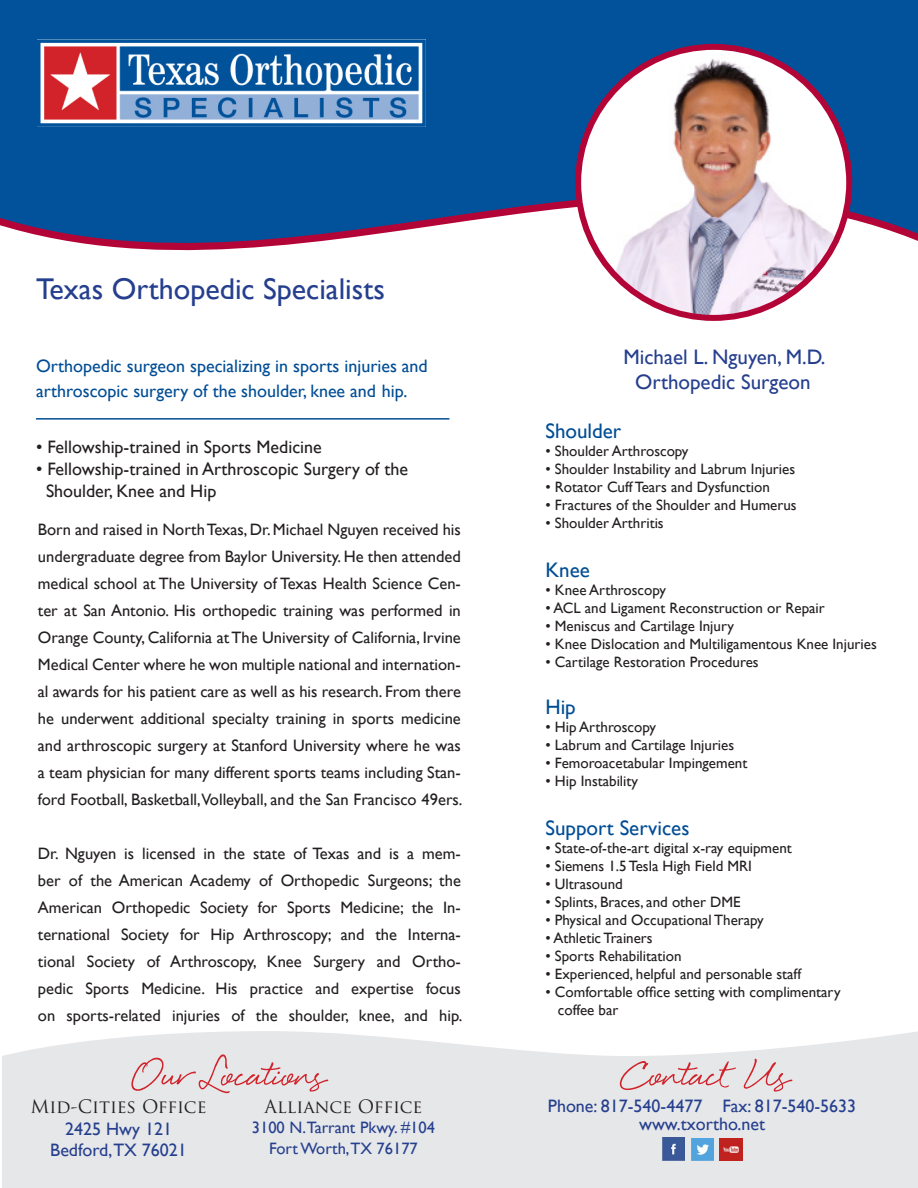
<style>
.page{position:relative;width:918px;height:1188px;background:#fff}
.page>*{position:absolute;margin:0;border:0;box-sizing:border-box;transform-origin:0 0}
.t1{font:63px "Eye Catching Pro";color:#d1232a}
.t2{font:30px "Gill Sans";color:#253f8e}
.t3{font:21px "Gill Sans";color:#253f8e}
.t4{font:21px "Gill Sans";color:#014d95}
.t5{font:18px "Gill Sans";color:#231f20}
.t6{font:18px/25.2px "Gill Sans";color:#014d95}
.t7{font:18px "Gill Sans";color:#253f8e}
.t8{font:18px "Trajan Pro";color:#231f20}
.t9{font:16.5px/27px "Gill Sans";color:#231f20;text-align:justify}
.t10{font:16.5px "Gill Sans";color:#253f8e}
.t11{font:15px "Gill Sans";color:#231f20}
</style>
<div class="page">
<svg style="left:1px;top:0;width:917px;height:252px;background:#1b5c9d"></svg>
<img style="left:578px;top:47px;width:271px;height:271px;border-radius:136px">
<div style="left:575px;top:44px;width:277px;height:277px;border:6px solid #b30437;border-radius:50%"></div>
<hr style="left:36px;top:418px;width:413px;height:2px;background:#014d95">
<img style="left:38px;top:39px;width:387px;height:87px">
<svg style="left:2px;top:1031px;width:916px;height:157px;background:#e7e8ea"></svg>
<img style="left:662px;top:1138px;width:23px;height:22px">
<img style="left:691px;top:1138px;width:23px;height:23px">
<img style="left:719px;top:1138px;width:23px;height:23px">
<p class="t2" style="left:36px;top:271px;width:350px">Texas Orthopedic Specialists</p>
<p class="t6" style="left:36px;top:354px;width:393px">Orthopedic surgeon specializing in sports injuries and arthroscopic surgery of the shoulder, knee and hip.</p>
<p class="t5" style="left:36px;top:437px;width:287px">• Fellowship-trained in Sports Medicine</p>
<p class="t5" style="left:36px;top:459px;width:374px">• Fellowship-trained in Arthroscopic Surgery of the</p>
<p class="t5" style="left:46px;top:480px;width:172px">Shoulder, Knee and Hip</p>
<p class="t9" style="left:38px;top:516px;width:426px">Born and raised in North Texas, Dr. Michael Nguyen received his undergraduate degree from Baylor University. He then attended medical school at The University of Texas Health Science Cen&shy;ter at San Antonio. His orthopedic training was performed in Orange County, California at The University of California, Irvine Medical Center where he won multiple national and internation&shy;al awards for his patient care as well as his research. From there he underwent additional specialty training in sports medicine and arthroscopic surgery at Stanford University where he was a team physician for many different sports teams including Stan&shy;ford Football, Basketball,Volleyball, and the San Francisco 49ers.</p>
<p class="t9" style="left:38px;top:840px;width:426px">Dr. Nguyen is licensed in the state of Texas and is a mem&shy;ber of the American Academy of Orthopedic Surgeons; the American Orthopedic Society for Sports Medicine; the In&shy;ternational Society for Hip Arthroscopy; and the Interna&shy;tional Society of Arthroscopy, Knee Surgery and Ortho&shy;pedic Sports Medicine. His practice and expertise focus on sports-related injuries of the shoulder, knee, and hip.</p>
<p class="t1" style="left:131px;top:1049px;width:193px">Our Locations</p>
<p class="t8" style="left:31px;top:1095px;width:177px">Mid-Cities Office</p>
<p class="t7" style="left:65px;top:1118px;width:108px">2425 Hwy 121</p>
<p class="t7" style="left:50px;top:1139px;width:138px">Bedford,TX 76021</p>
<p class="t8" style="left:265px;top:1095px;width:159px">Alliance Office</p>
<p class="t10" style="left:252px;top:1118px;width:185px">3100 N.Tarrant Pkwy. #104</p>
<p class="t10" style="left:269px;top:1139px;width:150px">Fort Worth,TX 76177</p>
<p class="t3" style="left:623px;top:344px;width:204px">Michael L. Nguyen, M.D.</p>
<p class="t3" style="left:635px;top:370px;width:177px">Orthopedic Surgeon</p>
<p class="t4" style="left:545px;top:418px;width:77px">Shoulder</p>
<p class="t11" style="left:545px;top:442px;width:145px">• Shoulder Arthroscopy</p>
<p class="t11" style="left:545px;top:460px;width:251px">• Shoulder Instability and Labrum Injuries</p>
<p class="t11" style="left:545px;top:478px;width:226px">• Rotator Cuff Tears and Dysfunction</p>
<p class="t11" style="left:545px;top:496px;width:253px">• Fractures of the Shoulder and Humerus</p>
<p class="t11" style="left:545px;top:514px;width:120px">• Shoulder Arthritis</p>
<p class="t4" style="left:545px;top:557px;width:46px">Knee</p>
<p class="t11" style="left:545px;top:581px;width:122px">• Knee Arthroscopy</p>
<p class="t11" style="left:545px;top:599px;width:281px">• ACL and Ligament Reconstruction or Repair</p>
<p class="t11" style="left:545px;top:617px;width:190px">• Meniscus and Cartilage Injury</p>
<p class="t11" style="left:545px;top:635px;width:333px">• Knee Dislocation and Multiligamentous Knee Injuries</p>
<p class="t11" style="left:545px;top:653px;width:215px">• Cartilage Restoration Procedures</p>
<p class="t4" style="left:545px;top:694px;width:32px">Hip</p>
<p class="t11" style="left:545px;top:718px;width:112px">• Hip Arthroscopy</p>
<p class="t11" style="left:545px;top:736px;width:190px">• Labrum and Cartilage Injuries</p>
<p class="t11" style="left:545px;top:754px;width:203px">• Femoroacetabular Impingement</p>
<p class="t11" style="left:545px;top:772px;width:94px">• Hip Instability</p>
<p class="t4" style="left:545px;top:815px;width:146px">Support Services</p>
<p class="t11" style="left:545px;top:839px;width:248px">• State-of-the-art digital x-ray equipment</p>
<p class="t11" style="left:545px;top:857px;width:208px">• Siemens 1.5 Tesla High Field MRI</p>
<p class="t11" style="left:545px;top:875px;width:79px">• Ultrasound</p>
<p class="t11" style="left:545px;top:893px;width:197px">• Splints, Braces, and other DME</p>
<p class="t11" style="left:545px;top:911px;width:220px">• Physical and Occupational Therapy</p>
<p class="t11" style="left:545px;top:929px;width:109px">• Athletic Trainers</p>
<p class="t11" style="left:545px;top:947px;width:138px">• Sports Rehabilitation</p>
<p class="t11" style="left:545px;top:965px;width:257px">• Experienced, helpful and personable staff</p>
<p class="t11" style="left:545px;top:983px;width:297px">• Comfortable office setting with complimentary</p>
<p class="t11" style="left:558px;top:1001px;width:62px">coffee bar</p>
<p class="t1" style="left:623px;top:1049px;width:166px">Contact Us</p>
<p class="t7" style="left:548px;top:1096px;width:310px">Phone: 817-540-4477 Fax: 817-540-5633</p>
<p class="t7" style="left:639px;top:1114px;width:128px">www.txortho.net</p>
</div>
